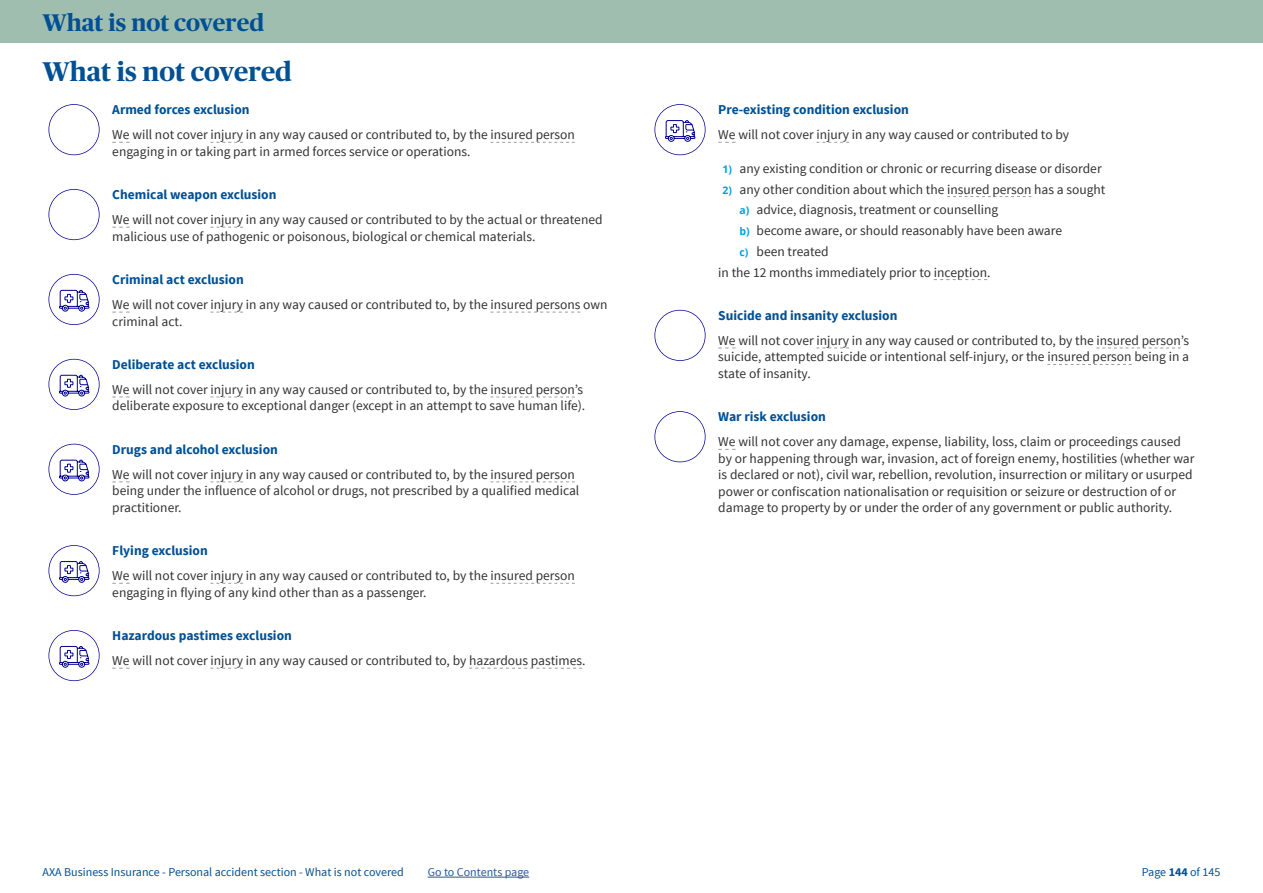
<style>
.page{position:relative;width:1263px;height:893px;background:#fff}
.page>*{position:absolute;margin:0;border:0;box-sizing:border-box;transform-origin:0 0}
.t1{font:700 27px "Publico Headline";color:#015094}
.t2{font:700 24px "Publico Headline";color:#015094}
.t3{font:13.5px/16.5px "Source Sans Pro";color:#333232}
.t4{font:700 13.5px "Source Sans Pro";color:#015094}
.t5{font:12px "Source Sans Pro";color:#015094}
.t6{font:12px "Source Sans Pro";color:#265a9b}
.s1{font-family:"Open Sans";font-weight:700;font-size:10.5px;color:#009fe3}
.s2{font-weight:700}
</style>
<div class="page">
<div style="left:0;top:0;width:1263px;height:43px;background:#9fbeaf"></div>
<hr style="left:428px;top:877px;width:101px;height:1px;background:#265a9b">
<svg style="left:49px;top:104px;width:51px;height:51px"></svg>
<svg style="left:112px;top:142px;width:18px;height:1px"></svg>
<svg style="left:210px;top:142px;width:33px;height:1px"></svg>
<svg style="left:490px;top:142px;width:85px;height:1px"></svg>
<svg style="left:49px;top:189px;width:51px;height:51px"></svg>
<svg style="left:112px;top:227px;width:18px;height:1px"></svg>
<svg style="left:210px;top:227px;width:33px;height:1px"></svg>
<svg style="left:49px;top:274px;width:51px;height:51px"></svg>
<svg style="left:112px;top:312px;width:18px;height:1px"></svg>
<svg style="left:210px;top:312px;width:33px;height:1px"></svg>
<svg style="left:490px;top:312px;width:90px;height:1px"></svg>
<svg style="left:49px;top:359px;width:51px;height:51px"></svg>
<svg style="left:112px;top:397px;width:18px;height:1px"></svg>
<svg style="left:210px;top:397px;width:33px;height:1px"></svg>
<svg style="left:490px;top:397px;width:85px;height:1px"></svg>
<svg style="left:49px;top:444px;width:51px;height:51px"></svg>
<svg style="left:112px;top:481px;width:18px;height:1px"></svg>
<svg style="left:210px;top:481px;width:33px;height:1px"></svg>
<svg style="left:490px;top:481px;width:85px;height:1px"></svg>
<svg style="left:49px;top:545px;width:51px;height:51px"></svg>
<svg style="left:112px;top:583px;width:18px;height:1px"></svg>
<svg style="left:210px;top:583px;width:33px;height:1px"></svg>
<svg style="left:490px;top:583px;width:85px;height:1px"></svg>
<svg style="left:49px;top:630px;width:51px;height:51px"></svg>
<svg style="left:112px;top:668px;width:18px;height:1px"></svg>
<svg style="left:210px;top:668px;width:33px;height:1px"></svg>
<svg style="left:469px;top:668px;width:113px;height:1px"></svg>
<svg style="left:654px;top:104px;width:51px;height:51px"></svg>
<svg style="left:718px;top:142px;width:18px;height:1px"></svg>
<svg style="left:816px;top:142px;width:33px;height:1px"></svg>
<svg style="left:947px;top:196px;width:84px;height:1px"></svg>
<svg style="left:934px;top:279px;width:53px;height:1px"></svg>
<svg style="left:654px;top:310px;width:51px;height:51px"></svg>
<svg style="left:718px;top:348px;width:18px;height:1px"></svg>
<svg style="left:816px;top:348px;width:33px;height:1px"></svg>
<svg style="left:1096px;top:348px;width:85px;height:1px"></svg>
<svg style="left:1047px;top:364px;width:85px;height:1px"></svg>
<svg style="left:654px;top:411px;width:51px;height:51px"></svg>
<svg style="left:718px;top:449px;width:18px;height:1px"></svg>
<h2 class="t2" style="left:43px;top:5px;width:223px">What is not covered</h2>
<h1 class="t1" style="left:43px;top:52px;width:251px">What is not covered</h1>
<p class="t4" style="left:112px;top:101px;width:139px">Armed forces exclusion</p>
<p class="t3" style="left:112px;top:127px;width:464px">We will not cover injury in any way caused or contributed to, by the insured person engaging in or taking part in armed forces service or operations.</p>
<p class="t4" style="left:112px;top:186px;width:166px">Chemical weapon exclusion</p>
<p class="t3" style="left:112px;top:212px;width:492px">We will not cover injury in any way caused or contributed to by the actual or threatened malicious use of pathogenic or poisonous, biological or chemical materials.</p>
<p class="t4" style="left:112px;top:271px;width:133px">Criminal act exclusion</p>
<p class="t3" style="left:112px;top:297px;width:497px">We will not cover injury in any way caused or contributed to, by the insured persons own criminal act.</p>
<p class="t4" style="left:112px;top:356px;width:144px">Deliberate act exclusion</p>
<p class="t3" style="left:112px;top:381px;width:474px">We will not cover injury in any way caused or contributed to, by the insured person’s deliberate exposure to exceptional danger (except in an attempt to save human life).</p>
<p class="t4" style="left:112px;top:441px;width:167px">Drugs and alcohol exclusion</p>
<p class="t3" style="left:112px;top:466px;width:469px">We will not cover injury in any way caused or contributed to, by the insured person being under the influence of alcohol or drugs, not prescribed by a qualified medical practitioner.</p>
<p class="t4" style="left:112px;top:542px;width:97px">Flying exclusion</p>
<p class="t3" style="left:112px;top:568px;width:464px">We will not cover injury in any way caused or contributed to, by the insured person engaging in flying of any kind other than as a passenger.</p>
<p class="t4" style="left:112px;top:627px;width:181px">Hazardous pastimes exclusion</p>
<p class="t3" style="left:112px;top:653px;width:475px">We will not cover injury in any way caused or contributed to, by hazardous pastimes.</p>
<p class="t4" style="left:718px;top:101px;width:192px">Pre-existing condition exclusion</p>
<p class="t3" style="left:718px;top:127px;width:352px">We will not cover injury in any way caused or contributed to by</p>
<p class="t3" style="left:722px;top:160px;width:381px"><span class="s1">1)</span> any existing condition or chronic or recurring disease or disorder</p>
<p class="t3" style="left:722px;top:181px;width:384px"><span class="s1">2)</span> any other condition about which the insured person has a sought</p>
<p class="t3" style="left:739px;top:202px;width:260px"><span class="s1">a)</span> advice, diagnosis, treatment or counselling</p>
<p class="t3" style="left:739px;top:223px;width:324px"><span class="s1">b)</span> become aware, or should reasonably have been aware</p>
<p class="t3" style="left:739px;top:243px;width:91px"><span class="s1">c)</span> been treated</p>
<p class="t3" style="left:718px;top:264px;width:274px">in the 12 months immediately prior to inception.</p>
<p class="t4" style="left:718px;top:307px;width:181px">Suicide and insanity exclusion</p>
<p class="t3" style="left:718px;top:332px;width:472px;text-align:justify">We will not cover injury in any way caused or contributed to, by the insured person’s suicide, attempted suicide or intentional self-injury, or the insured person being in a state of insanity.</p>
<p class="t4" style="left:718px;top:408px;width:109px">War risk exclusion</p>
<p class="t3" style="left:718px;top:434px;width:478px">We will not cover any damage, expense, liability, loss, claim or proceedings caused by or happening through war, invasion, act of foreign enemy, hostilities (whether war is declared or not), civil war, rebellion, revolution, insurrection or military or usurped power or confiscation nationalisation or requisition or seizure or destruction of or damage to property by or under the order of any government or public authority.</p>
<p class="t5" style="left:43px;top:865px;width:363px">AXA Business Insurance - Personal accident section - What is not covered</p>
<p class="t6" style="left:428px;top:865px;width:103px">Go to Contents page</p>
<p class="t5" style="left:1142px;top:865px;width:80px">Page <span class="s2">144</span> of 145</p>
</div>
